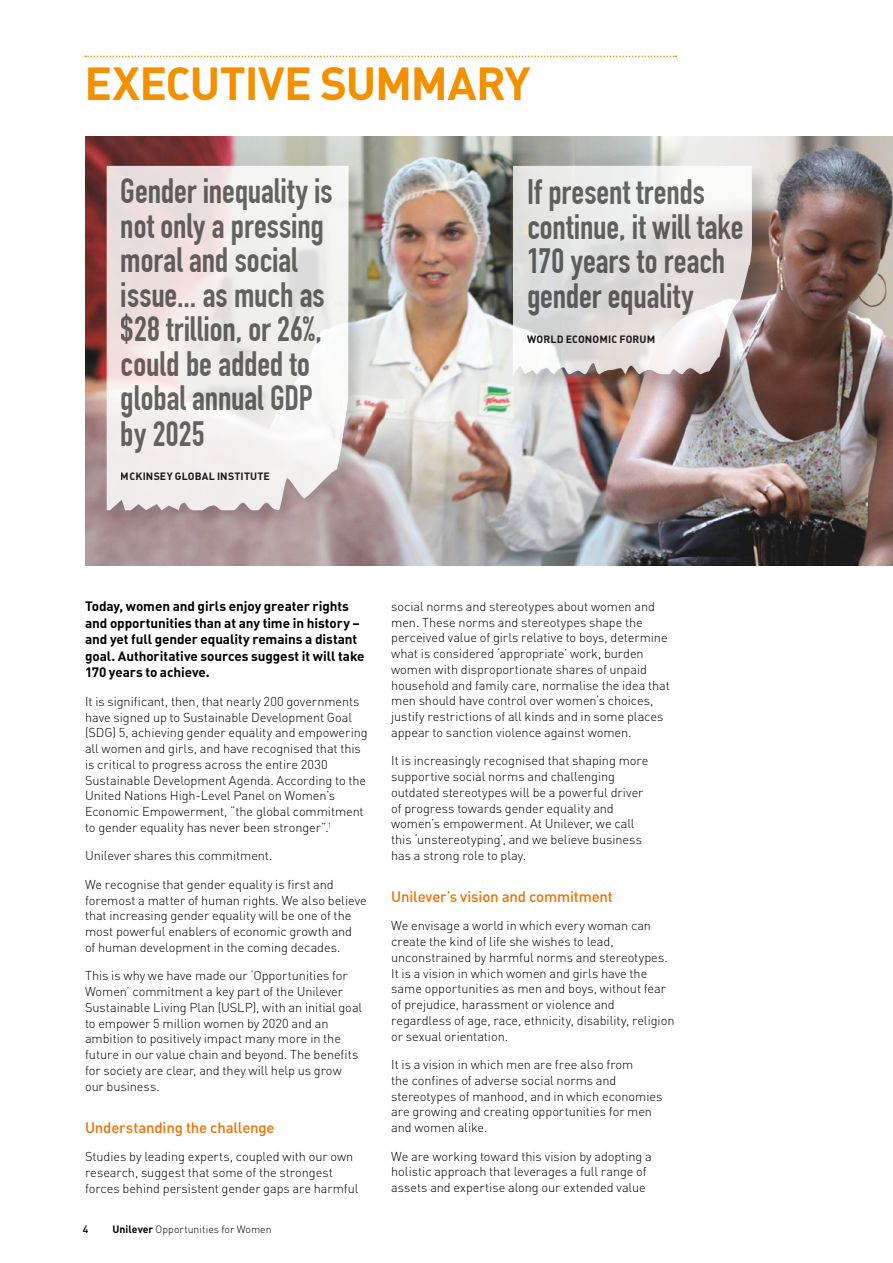
<style>
.page{position:relative;width:893px;height:1263px;background:#fff}
.page>*{position:absolute;margin:0;border:0;box-sizing:border-box;transform-origin:0 0}
.main_page_title{font:700 45.75px "DIN Pro";letter-spacing:-.02em;color:#f39000}
.t1{font:700 34.5px/34.7px "DIN Condensed";letter-spacing:-.005em;color:#575756}
.subhead{font:500 15px "DIN Pro";letter-spacing:-.015em;color:#ed7004}
.intro_text{font:700 13.5px/16.5px "DIN Pro";letter-spacing:-.005em;color:#000}
._02_Body_Text{font:300 12.75px/15.8px "DIN Pro";letter-spacing:-.005em;color:#000}
.t2{font:700 10.5px "DIN Pro";letter-spacing:.015em;color:#000}
.t3{font:300 10.5px "DIN Pro";letter-spacing:.005em;color:#000}
.t4{font:500 10.5px "DIN Pro";color:#000}
.s1{font-weight:700}
</style>
<div class="page">
<svg style="left:85px;top:56px;width:591px;height:1px"></svg>
<img style="left:85px;top:136px;width:808px;height:430px">
<p class="main_page_title" style="left:85px;top:45px;width:447px">EXECUTIVE SUMMARY</p>
<h2 class="t1" style="left:121px;top:174px;width:214px">Gender inequality is not only a pressing moral and social issue... as much as $28 trillion, or 26%, could be added to global annual GDP by 2025</h2>
<p class="t2" style="left:121px;top:468px;width:151px">MCKINSEY GLOBAL INSTITUTE</p>
<h2 class="t1" style="left:527px;top:175px;width:218px">If present trends continue, it will take<br>170 years to reach gender equality</h2>
<p class="t2" style="left:527px;top:330px;width:130px">WORLD ECONOMIC FORUM</p>
<p class="intro_text" style="left:85px;top:597px;width:281px">Today, women and girls enjoy greater rights and opportunities than at any time in history – and yet full gender equality remains a distant goal. Authoritative sources suggest it will take 170 years to achieve.</p>
<p class="_02_Body_Text" style="left:85px;top:692px;width:284px">It is significant, then, that nearly 200 governments have signed up to Sustainable Development Goal (SDG) 5, achieving gender equality and empowering all women and girls, and have recognised that this is critical to progress across the entire 2030<br>Sustainable Development Agenda. According to the United Nations High-Level Panel on Women’s Economic Empowerment, “the global commitment to gender equality has never been stronger”.<sup>1</sup></p>
<p class="_02_Body_Text" style="left:85px;top:847px;width:189px">Unilever shares this commitment.</p>
<p class="_02_Body_Text" style="left:85px;top:875px;width:283px">We recognise that gender equality is first and foremost a matter of human rights. We also believe that increasing gender equality will be one of the most powerful enablers of economic growth and<br>of human development in the coming decades.</p>
<p class="_02_Body_Text" style="left:85px;top:967px;width:279px">This is why we have made our ‘Opportunities for Women’ commitment a key part of the Unilever Sustainable Living Plan (USLP), with an initial goal to empower 5 million women by 2020 and an ambition to positively impact many more in the future in our value chain and beyond. The benefits for society are clear, and they will help us grow our business.</p>
<p class="subhead" style="left:85px;top:1115px;width:191px">Understanding the challenge</p>
<p class="_02_Body_Text" style="left:85px;top:1147px;width:275px">Studies by leading experts, coupled with our own research, suggest that some of the strongest forces behind persistent gender gaps are harmful</p>
<p class="t4" style="left:83px;top:1220px;width:7px">4</p>
<p class="t3" style="left:112px;top:1221px;width:161px"><span class="s1">Unilever</span> Opportunities for Women</p>
<p class="_02_Body_Text" style="left:391px;top:597px;width:280px">social norms and stereotypes about women and men. These norms and stereotypes shape the perceived value of girls relative to boys, determine what is considered ‘appropriate’ work, burden women with disproportionate shares of unpaid household and family care, normalise the idea that men should have control over women’s choices, justify restrictions of all kinds and in some places appear to sanction violence against women.</p>
<p class="_02_Body_Text" style="left:391px;top:752px;width:259px">It is increasingly recognised that shaping more supportive social norms and challenging outdated stereotypes will be a powerful driver of progress towards gender equality and women’s empowerment. At Unilever, we call this ‘unstereotyping’, and we believe business has a strong role to play.</p>
<p class="subhead" style="left:391px;top:884px;width:223px">Unilever’s vision and commitment</p>
<p class="_02_Body_Text" style="left:391px;top:917px;width:285px">We envisage a world in which every woman can create the kind of life she wishes to lead, unconstrained by harmful norms and stereotypes.<br>It is a vision in which women and girls have the same opportunities as men and boys, without fear of prejudice, harassment or violence and regardless of age, race, ethnicity, disability, religion or sexual orientation.</p>
<p class="_02_Body_Text" style="left:391px;top:1055px;width:273px">It is a vision in which men are free also from<br>the confines of adverse social norms and stereotypes of manhood, and in which economies are growing and creating opportunities for men and women alike.</p>
<p class="_02_Body_Text" style="left:391px;top:1147px;width:262px">We are working toward this vision by adopting a holistic approach that leverages a full range of assets and expertise along our extended value</p>
</div>
